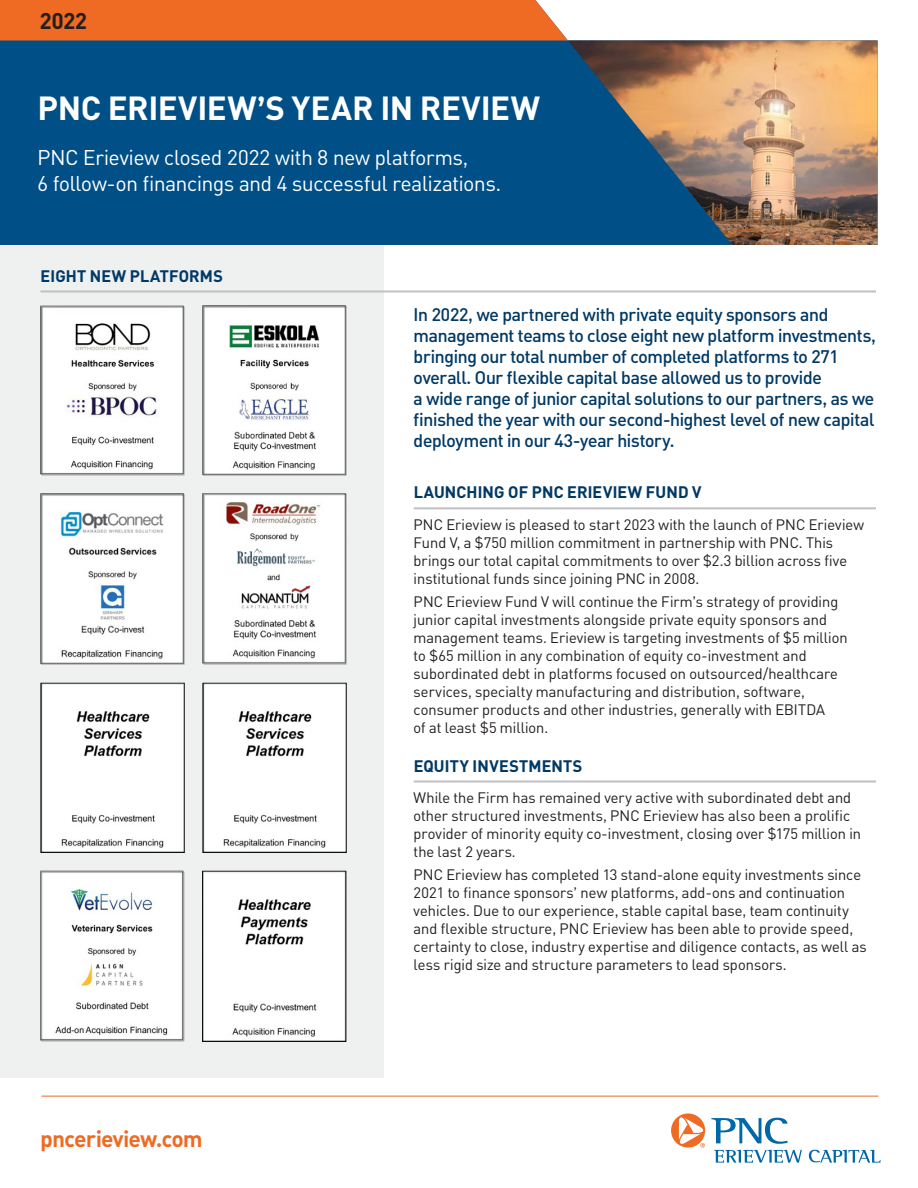
<style>
.page{position:relative;width:918px;height:1188px;background:#fff}
.page>*{position:absolute;margin:0;border:0;box-sizing:border-box;transform-origin:0 0}
.t1{font:700 33px "PNC Brand";letter-spacing:.015em;color:#fff}
.t2{font:700 22.5px "PNC Brand";letter-spacing:-.015em;color:#ef6a22}
.t3{font:700 22.5px "PNC Brand";color:#231f20}
.t4{font:21.15px/25.3px "PNC Brand";letter-spacing:-.005em;color:#fff}
.t5{font:500 18px/21px "PNC Brand";letter-spacing:-.015em;color:#003965}
.t6{font:700 16.5px "PNC Brand";letter-spacing:.015em;color:#003965}
.t7{font:15px/18px "PNC Brand";letter-spacing:.005em;color:#231f20}
</style>
<div class="page">
<img style="left:732px;top:40px;width:146px;height:205px">
<div style="left:0;top:245px;width:383px;height:833px;background:#eff0f0"></div>
<svg style="left:0;top:40px;width:732px;height:205px;background:#135481"></svg>
<div style="left:0;top:0;width:568px;height:40px;background:#ef6a22"></div>
<svg style="left:711px;top:1118px;width:77px;height:26px"></svg>
<svg style="left:671px;top:1113px;width:34px;height:35px"></svg>
<svg style="left:714px;top:1150px;width:88px;height:13px"></svg>
<svg style="left:809px;top:1150px;width:71px;height:13px"></svg>
<hr style="left:41px;top:1096px;width:837px;height:1px;background:#ef6a22">
<hr style="left:40px;top:290px;width:836px;height:3px;background:#c2c1c5">
<img style="left:40px;top:305px;width:144px;height:171px">
<img style="left:203px;top:305px;width:144px;height:170px">
<img style="left:40px;top:494px;width:144px;height:170px">
<img style="left:203px;top:494px;width:144px;height:170px">
<img style="left:40px;top:682px;width:144px;height:171px">
<img style="left:203px;top:682px;width:144px;height:171px">
<img style="left:40px;top:871px;width:144px;height:170px">
<img style="left:203px;top:871px;width:144px;height:170px">
<hr style="left:414px;top:507px;width:462px;height:2px;background:#c2c1c5">
<hr style="left:414px;top:780px;width:462px;height:3px;background:#c2c1c5">
<p class="t3" style="left:40px;top:6px;width:49px">2022</p>
<h1 class="t1" style="left:38px;top:86px;width:503px">PNC ERIEVIEW’S YEAR IN REVIEW</h1>
<p class="t4" style="left:38px;top:145px;width:465px">PNC Erieview closed 2022 with 8 new platforms,<br>6 follow-on financings and 4 successful realizations.</p>
<h2 class="t6" style="left:41px;top:265px;width:184px">EIGHT NEW PLATFORMS</h2>
<h2 class="t2" style="left:40px;top:1124px;width:164px">pncerieview.com</h2>
<p class="t5" style="left:414px;top:303px;width:464px">In 2022, we partnered with private equity sponsors and management teams to close eight new platform investments, bringing our total number of completed platforms to 271 overall. Our flexible capital base allowed us to provide<br>a wide range of junior capital solutions to our partners, as we finished the year with our second-highest level of new capital deployment in our 43-year history.</p>
<h2 class="t6" style="left:414px;top:482px;width:289px">LAUNCHING OF PNC ERIEVIEW FUND V</h2>
<p class="t7" style="left:414px;top:515px;width:452px">PNC Erieview is pleased to start 2023 with the launch of PNC Erieview Fund V, a $750 million commitment in partnership with PNC. This brings our total capital commitments to over $2.3 billion across five institutional funds since joining PNC in 2008.</p>
<p class="t7" style="left:414px;top:593px;width:435px">PNC Erieview Fund V will continue the Firm’s strategy of providing junior capital investments alongside private equity sponsors and management teams. Erieview is targeting investments of $5 million to $65 million in any combination of equity co-investment and subordinated debt in platforms focused on outsourced/healthcare services, specialty manufacturing and distribution, software, consumer products and other industries, generally with EBITDA<br>of at least $5 million.</p>
<h2 class="t6" style="left:414px;top:755px;width:170px">EQUITY INVESTMENTS</h2>
<p class="t7" style="left:414px;top:788px;width:449px">While the Firm has remained very active with subordinated debt and other structured investments, PNC Erieview has also been a prolific provider of minority equity co-investment, closing over $175 million in the last 2 years.</p>
<p class="t7" style="left:414px;top:866px;width:455px">PNC Erieview has completed 13 stand-alone equity investments since 2021 to finance sponsors’ new platforms, add-ons and continuation vehicles. Due to our experience, stable capital base, team continuity and flexible structure, PNC Erieview has been able to provide speed, certainty to close, industry expertise and diligence contacts, as well as less rigid size and structure parameters to lead sponsors.</p>
</div>
